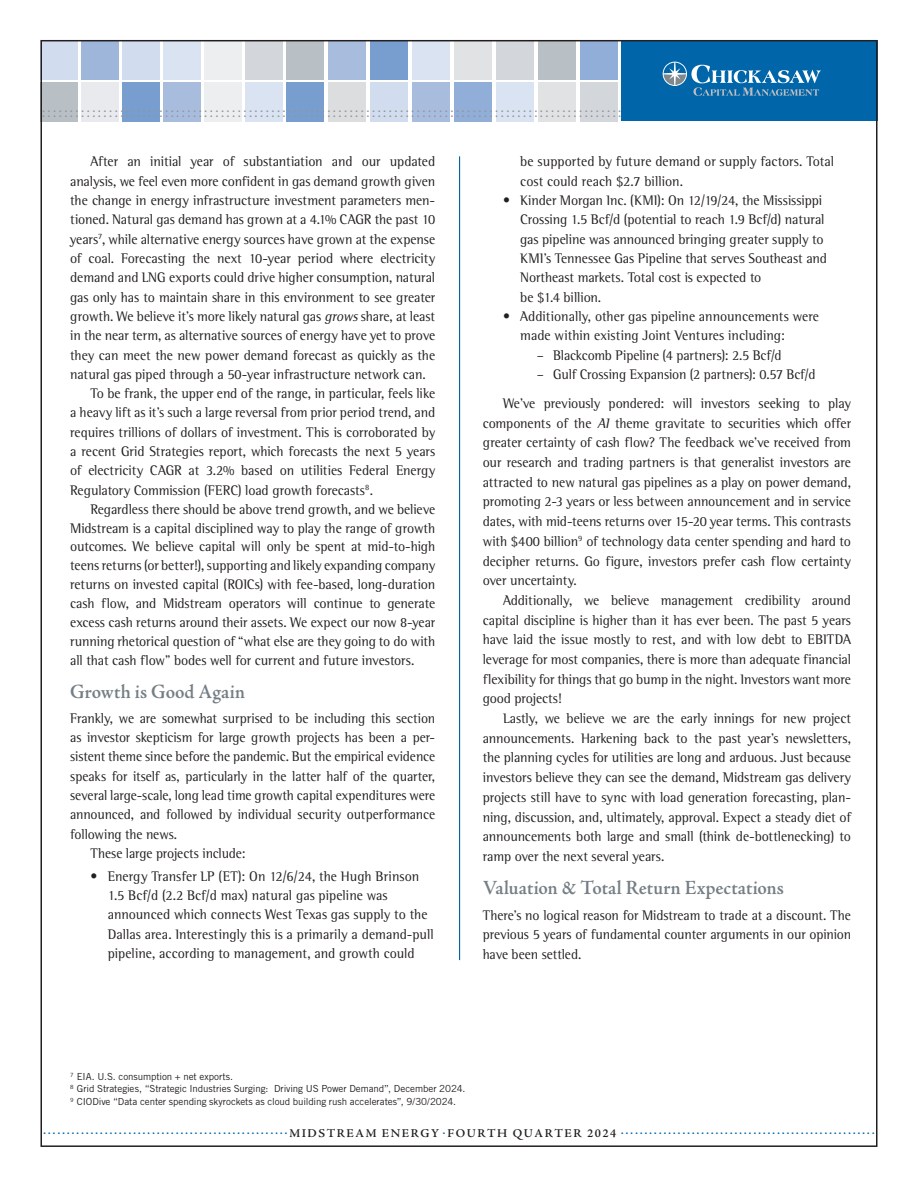
<style>
.page{position:relative;width:918px;height:1188px;background:#fff}
.page>*{position:absolute;margin:0;border:0;box-sizing:border-box;transform-origin:0 0}
.PG2_10-10_Body_Rest{font:600 20.25px "Adobe Jenson Pro";letter-spacing:.005em;color:#747e84;scale:.95 1}
.t1{font:15px "AG Book Rounded";color:#939598}
.t2{font:15px "AG Book Rounded";color:#0065a9}
.PG2_10-10_Body_Rest-2{font:14.25px/19.4px "Rotis Semi Serif";color:#231f20;text-align:justify}
.PG2_10-10_Body_Rest-3{font:14.25px/19.4px "Rotis Semi Serif";color:#231f20;text-align:justify;scale:.96 1}
.t3{font:9.75px "Trade Gothic LT Std";letter-spacing:-.005em;color:#231f20}
.s1{font-style:italic}
.s2{font-weight:700}
</style>
<div class="page">
<div style="left:287px;top:40px;width:37px;height:40px;background:#b9c0c5"></div>
<div style="left:287px;top:82px;width:37px;height:40px;background:#779ece"></div>
<div style="left:246px;top:40px;width:37px;height:40px;background:#d3d7db"></div>
<div style="left:246px;top:82px;width:37px;height:40px;background:#d9e3f1"></div>
<div style="left:205px;top:40px;width:37px;height:40px;background:#eceef0"></div>
<div style="left:205px;top:82px;width:37px;height:40px;background:#eceef0"></div>
<div style="left:164px;top:40px;width:37px;height:40px;background:#d9e3f1"></div>
<div style="left:164px;top:82px;width:37px;height:40px;background:#a8bdde"></div>
<div style="left:123px;top:40px;width:37px;height:40px;background:#d1dcee"></div>
<div style="left:123px;top:82px;width:37px;height:40px;background:#779ece"></div>
<div style="left:82px;top:40px;width:37px;height:40px;background:#9db6da"></div>
<div style="left:82px;top:82px;width:37px;height:40px;background:#e8eaed"></div>
<div style="left:40px;top:40px;width:38px;height:40px;background:#d1dcee"></div>
<div style="left:40px;top:82px;width:38px;height:40px;background:#b9c0c5"></div>
<div style="left:328px;top:40px;width:38px;height:40px;background:#a8bdde"></div>
<div style="left:328px;top:82px;width:38px;height:40px;background:#dcdddf"></div>
<div style="left:370px;top:40px;width:38px;height:40px;background:#779ece"></div>
<div style="left:370px;top:82px;width:38px;height:40px;background:#d1dcee"></div>
<div style="left:412px;top:40px;width:38px;height:40px;background:#d9e3f1"></div>
<div style="left:412px;top:82px;width:38px;height:40px;background:#a8bdde"></div>
<div style="left:454px;top:40px;width:38px;height:40px;background:#e1e2e4"></div>
<div style="left:454px;top:82px;width:38px;height:40px;background:#90aed7"></div>
<div style="left:496px;top:40px;width:38px;height:40px;background:#d3d7db"></div>
<div style="left:496px;top:82px;width:38px;height:40px;background:#d9e3f1"></div>
<div style="left:538px;top:40px;width:38px;height:40px;background:#b9c0c5"></div>
<div style="left:538px;top:82px;width:38px;height:40px;background:#e1e2e4"></div>
<div style="left:580px;top:40px;width:38px;height:40px;background:#90aed7"></div>
<div style="left:580px;top:82px;width:38px;height:40px;background:#d3d7db"></div>
<div style="left:621px;top:40px;width:257px;height:82px;background:#0065a9"></div>
<svg style="left:663px;top:62px;width:158px;height:34px"></svg>
<hr style="left:459px;top:156px;width:1px;height:804px;background:#0065a9">
<p class="t1" style="left:42px;top:98px;width:581px">........................................................................................................</p>
<p class="t1" style="left:42px;top:103px;width:581px">........................................................................................................</p>
<p class="PG2_10-10_Body_Rest-2" style="left:70px;top:152px;width:367px;text-indent:20px">After an initial year of substantiation and our updated analysis, we feel even more confident in gas demand growth given the change in energy infrastructure investment parameters men&shy;tioned. Natural gas demand has grown at a 4.1% CAGR the past 10 years<sup>7</sup>, while alternative energy sources have grown at the expense of coal. Forecasting the next 10-year period where electricity demand and LNG exports could drive higher consumption, natural gas only has to maintain share in this environment to see greater growth. We believe it’s more likely natural gas <span class="s1">grows</span>share, at least in the near term, as alternative sources of energy have yet to prove they can meet the new power demand forecast as quickly as the natural gas piped through a 50-year infrastructure network can.</p>
<p class="PG2_10-10_Body_Rest-2" style="left:70px;top:384px;width:367px;text-indent:20px">To be frank, the upper end of the range, in particular, feels like a heavy lift as it’s such a large reversal from prior period trend, and requires trillions of dollars of investment. This is corroborated by a recent Grid Strategies report, which forecasts the next 5 years of electricity CAGR at 3.2% based on utilities Federal Energy Regulatory Commission (FERC) load growth forecasts<sup>8</sup>.</p>
<p class="PG2_10-10_Body_Rest-2" style="left:70px;top:499px;width:367px;line-height:18.9px;text-indent:20px">Regardless there should be above trend growth, and we believe Midstream is a capital disciplined way to play the range of growth outcomes. We believe capital will only be spent at mid-to-high teens returns (or better!), supporting and likely expanding company returns on invested capital (ROICs) with fee-based, long-duration cash flow, and Midstream operators will continue to generate excess cash returns around their assets. We expect our now 8-year running rhetorical question of “what else are they going to do with all that cash flow” bodes well for current and future investors.</p>
<p class="PG2_10-10_Body_Rest" style="left:70px;top:680px;width:186px">Growth is Good Again</p>
<p class="PG2_10-10_Body_Rest-3" style="left:70px;top:708px;width:382px">Frankly, we are somewhat surprised to be including this section as investor skepticism for large growth projects has been a per&shy;sistent theme since before the pandemic. But the empirical evidence speaks for itself as, particularly in the latter half of the quarter, several large-scale, long lead time growth capital expenditures were announced, and followed by individual security outperformance following the news.</p>
<p class="PG2_10-10_Body_Rest-3" style="left:90px;top:843px;width:163px">These large projects include:</p>
<p class="PG2_10-10_Body_Rest-2" style="left:108px;top:866px;width:328px;text-align:left;text-indent:-17px"><span class="s2">•</span> Energy Transfer LP (ET): On 12/6/24, the Hugh Brinson 1.5 Bcf/d (2.2 Bcf/d max) natural gas pipeline was announced which connects West Texas gas supply to the Dallas area. Interestingly this is a primarily a demand-pull pipeline, according to management, and growth could</p>
<p class="PG2_10-10_Body_Rest-2" style="left:520px;top:152px;width:315px">be supported by future demand or supply factors. Total cost could reach $2.7 billion.</p>
<p class="PG2_10-10_Body_Rest-2" style="left:520px;top:191px;width:308px;text-align:left;text-indent:-17px"><span class="s2">•</span> Kinder Morgan Inc. (KMI): On 12/19/24, the Mississippi Crossing 1.5 Bcf/d (potential to reach 1.9 Bcf/d) natural gas pipeline was announced bringing greater supply to KMI’s Tennessee Gas Pipeline that serves Southeast and Northeast markets. Total cost is expected to<br>be $1.4 billion.</p>
<p class="PG2_10-10_Body_Rest-2" style="left:520px;top:307px;width:300px;text-indent:-17px"><span class="s2">•</span> Additionally, other gas pipeline announcements were made within existing Joint Ventures including:</p>
<p class="PG2_10-10_Body_Rest-3" style="left:537px;top:345px;width:257px">– Blackcomb Pipeline (4 partners): 2.5 Bcf/d</p>
<p class="PG2_10-10_Body_Rest-3" style="left:537px;top:365px;width:292px">– Gulf Crossing Expansion (2 partners): 0.57 Bcf/d</p>
<p class="PG2_10-10_Body_Rest-2" style="left:483px;top:393px;width:370px;text-indent:20px">We’ve previously pondered: will investors seeking to play components of the <span class="s1">AI</span> theme gravitate to securities which offer greater certainty of cash flow? The feedback we’ve received from our research and trading partners is that generalist investors are attracted to new natural gas pipelines as a play on power demand, promoting 2-3 years or less between announcement and in service dates, with mid-teens returns over 15-20 year terms. This contrasts with $400 billion<sup>9</sup> of technology data center spending and hard to decipher returns. Go figure, investors prefer cash flow certainty over uncertainty.</p>
<p class="PG2_10-10_Body_Rest-2" style="left:483px;top:590px;width:370px;text-indent:20px">Additionally, we believe management credibility around capital discipline is higher than it has ever been. The past 5 years have laid the issue mostly to rest, and with low debt to EBITDA leverage for most companies, there is more than adequate financial flexibility for things that go bump in the night. Investors want more good projects!</p>
<p class="PG2_10-10_Body_Rest-2" style="left:483px;top:708px;width:370px;text-indent:20px">Lastly, we believe we are the early innings for new project announcements. Harkening back to the past year’s newsletters, the planning cycles for utilities are long and arduous. Just because investors believe they can see the demand, Midstream gas delivery projects still have to sync with load generation forecasting, plan&shy;ning, discussion, and, ultimately, approval. Expect a steady diet of announcements both large and small (think de-bottlenecking) to ramp over the next several years.</p>
<p class="PG2_10-10_Body_Rest" style="left:483px;top:876px;width:319px">Valuation &amp; Total Return Expectations</p>
<p class="PG2_10-10_Body_Rest-3" style="left:483px;top:905px;width:385px">There’s no logical reason for Midstream to trade at a discount. The previous 5 years of fundamental counter arguments in our opinion have been settled.</p>
<p class="t3" style="left:70px;top:1071px;width:164px"><sup>7</sup> EIA. U.S. consumption + net exports.</p>
<p class="t3" style="left:70px;top:1083px;width:397px"><sup>8</sup> Grid Strategies, “Strategic Industries Surging: Driving US Power Demand”, December 2024.</p>
<p class="t3" style="left:70px;top:1095px;width:388px"><sup>9</sup> CIODive “Data center spending skyrockets as cloud building rush accelerates”, 9/30/2024.</p>
<p class="t2" style="left:43px;top:1120px;width:833px">....................................................<sub>MIDSTREAM</sub> <sub>ENERGY</sub> .<sub>FOURTH</sub> <sub>QUARTER</sub> <sub>2024</sub> ......................................................</p>
</div>
